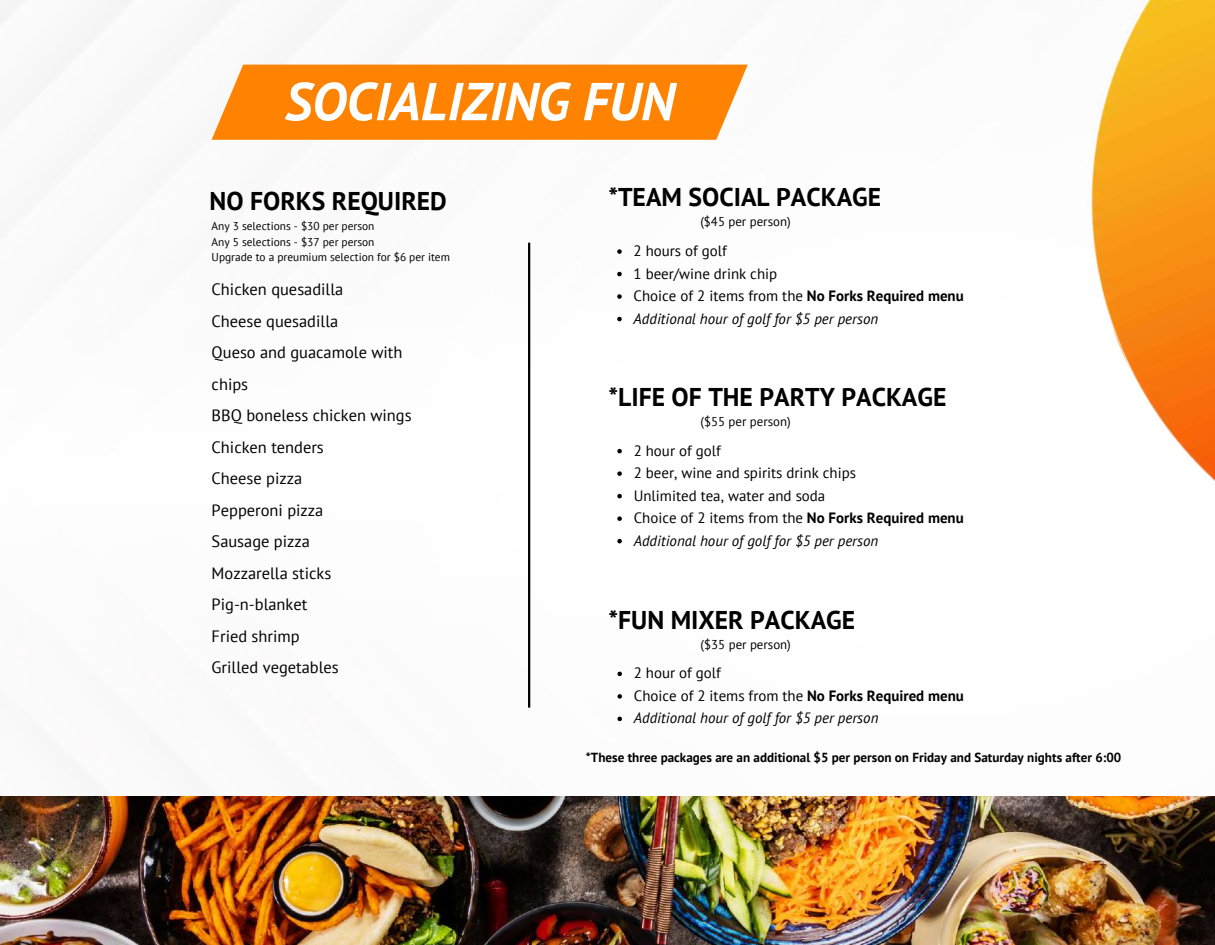
<style>
.page{position:relative;width:1215px;height:945px;background:#fff}
.page>*{position:absolute;margin:0;border:0;box-sizing:border-box;transform-origin:0 0}
.t1{font:italic 700 53.4px "PT Sans";color:#fff}
.t2{font:700 25.65px "PT Sans";color:#000}
.t3{font:16.35px/31.5px "PT Sans";color:#000}
.t4{font:14.85px/22.5px "PT Sans";color:#000}
.t5{font:italic 14.85px/22.5px "PT Sans";color:#000}
.t6{font:700 13.05px "PT Sans";color:#000}
.t7{font:12.9px "PT Sans";color:#000}
.t8{font:11.4px/15.1px "PT Sans";color:#000}
.s1{font-weight:700}
.s2{font-style:italic}
.s3{font-style:normal}
.s4{font-weight:700;font-style:normal}
</style>
<div class="page">
<svg style="left:212px;top:65px;width:536px;height:75px;background:#fe890f"></svg>
<img style="left:0;top:796px;width:1215px;height:149px">
<hr style="left:528px;top:243px;width:2px;height:465px;background:#000">
<svg style="left:617px;top:249px;width:5px;height:5px"></svg>
<svg style="left:617px;top:272px;width:5px;height:4px"></svg>
<svg style="left:617px;top:294px;width:5px;height:5px"></svg>
<svg style="left:617px;top:317px;width:5px;height:4px"></svg>
<svg style="left:617px;top:449px;width:5px;height:4px"></svg>
<svg style="left:617px;top:471px;width:5px;height:5px"></svg>
<svg style="left:617px;top:494px;width:5px;height:4px"></svg>
<svg style="left:617px;top:516px;width:5px;height:5px"></svg>
<svg style="left:617px;top:539px;width:5px;height:4px"></svg>
<svg style="left:617px;top:672px;width:5px;height:4px"></svg>
<svg style="left:617px;top:694px;width:5px;height:5px"></svg>
<svg style="left:617px;top:717px;width:5px;height:4px"></svg>
<img style="left:1088px;top:0;width:127px;height:481px">
<h1 class="t1" style="left:285px;top:66px;width:391px">SOCIALIZING FUN</h1>
<h2 class="t2" style="left:608px;top:180px;width:275px">*TEAM SOCIAL PACKAGE</h2>
<p class="t4" style="left:634px;top:239px;width:332px">2 hours of golf<br>1 beer/wine drink chip<br>Choice of 2 items from the <span class="s1">No Forks Required menu<br></span><span class="s2">Additional hour of golf for $5 per person</span></p>
<h2 class="t2" style="left:210px;top:184px;width:239px">NO FORKS REQUIRED</h2>
<p class="t8" style="left:212px;top:219px;width:240px">Any 3 selections - $30 per person<br>Any 5 selections - $37 per person<br>Upgrade to a preumium selection for $6 per item</p>
<p class="t7" style="left:700px;top:213px;width:92px">($45 per person)</p>
<p class="t3" style="left:212px;top:273px;width:201px">Chicken quesadilla<br>Cheese quesadilla<br>Queso and guacamole with chips<br>BBQ boneless chicken wings<br>Chicken tenders<br>Cheese pizza<br>Pepperoni pizza<br>Sausage pizza<br>Mozzarella sticks<br>Pig-n-blanket<br>Fried shrimp<br>Grilled vegetables</p>
<h2 class="t2" style="left:608px;top:380px;width:340px">*LIFE OF THE PARTY PACKAGE</h2>
<p class="t4" style="left:634px;top:439px;width:332px">2 hour of golf<br>2 beer, wine and spirits drink chips<br>Unlimited tea, water and soda<br>Choice of 2 items from the <span class="s1">No Forks Required menu </span><span class="s2">Additional hour of golf for $5 per person</span></p>
<p class="t7" style="left:700px;top:413px;width:92px">($55 per person)</p>
<h2 class="t2" style="left:609px;top:603px;width:248px">*FUN MIXER PACKAGE</h2>
<p class="t5" style="left:634px;top:662px;width:332px"><span class="s3">2 hour of golf<br>Choice of 2 items from the</span> <span class="s4">No Forks Required menu<br></span>Additional hour of golf for $5 per person</p>
<p class="t7" style="left:701px;top:636px;width:92px">($35 per person)</p>
<p class="t6" style="left:586px;top:749px;width:537px">*These three packages are an additional $5 per person on Friday and Saturday nights after 6:00</p>
</div>
